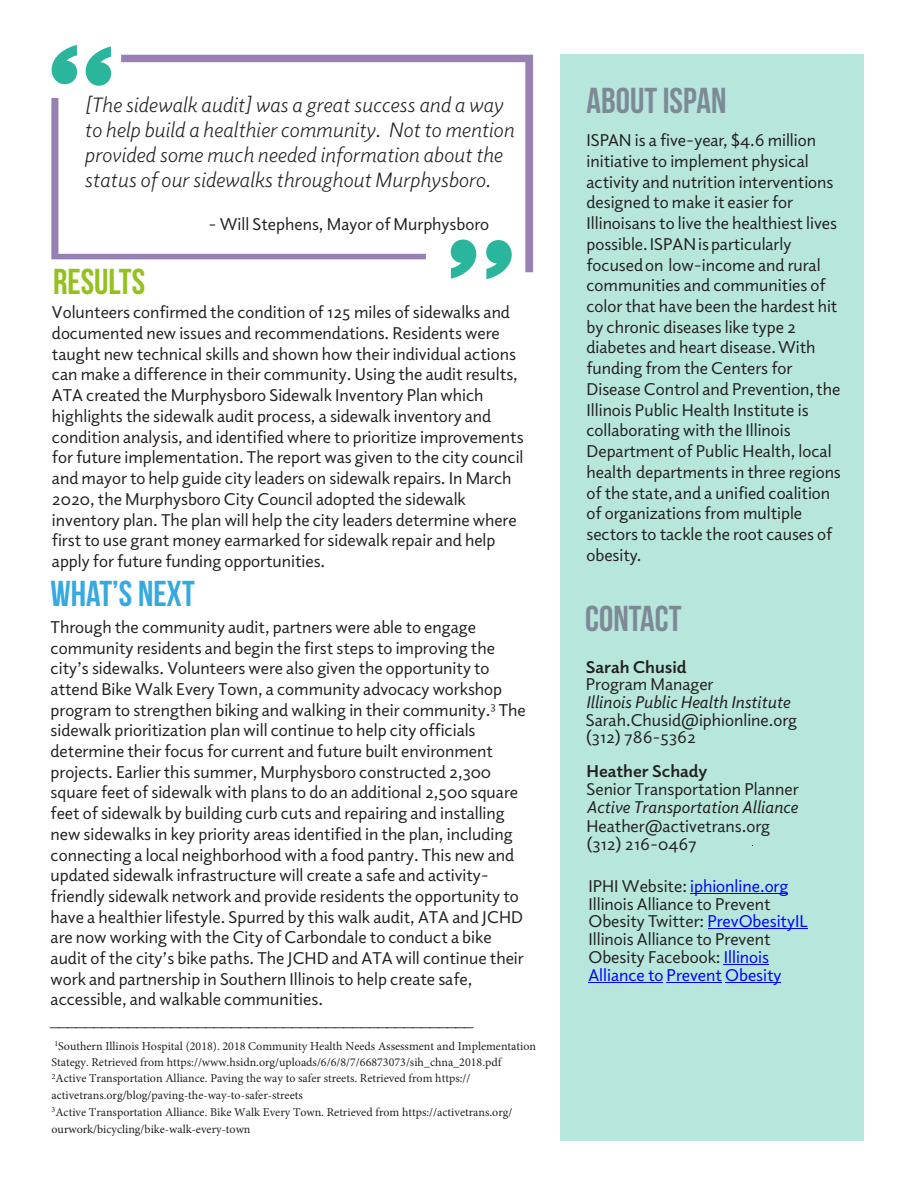
<style>
.page{position:relative;width:918px;height:1188px;background:#fff}
.page>*{position:absolute;margin:0;border:0;box-sizing:border-box;transform-origin:0 0}
.t1{font:36px "Bebas Neue";color:#7d8a96}
.t2{font:36px "Bebas Neue";color:#36a9e1}
.t3{font:36px "Bebas Neue";color:#95c11f}
.t4{font:italic 21px/24.9px "Elido";color:#231f20}
.t5{font:17.25px/20.7px "Elido";color:#231f20}
.t6{font:12px/16.6px "Minion Pro";color:#231f20}
.s1{font-weight:700}
.s2{font-style:italic}
.s3{color:#00f}
</style>
<div class="page">
<div style="left:560px;top:54px;width:304px;height:1086px;background:#b7e6dd"></div>
<hr style="left:667px;top:982px;width:55px;height:1px;background:#00f">
<hr style="left:726px;top:982px;width:55px;height:1px;background:#00f">
<hr style="left:589px;top:982px;width:74px;height:1px;background:#00f">
<hr style="left:724px;top:964px;width:45px;height:1px;background:#00f">
<hr style="left:708px;top:929px;width:100px;height:1px;background:#00f">
<hr style="left:691px;top:893px;width:97px;height:1px;background:#00f">
<svg style="left:52px;top:45px;width:25px;height:39px"></svg>
<svg style="left:86px;top:47px;width:25px;height:39px"></svg>
<svg style="left:51px;top:98px;width:62px;height:162px"></svg>
<svg style="left:113px;top:54px;width:421px;height:226px"></svg>
<p class="t4" style="left:84px;top:92px;width:431px">[The sidewalk audit] was a great success and a way to help build a healthier community. Not to mention provided some much needed information about the status of our sidewalks throughout Murphysboro.</p>
<p class="t5" style="left:209px;top:213px;width:282px">- Will Stephens, Mayor of Murphysboro</p>
<p class="t3" style="left:53px;top:262px;width:94px">RESULTS</p>
<p class="t5" style="left:52px;top:301px;width:473px">Volunteers confirmed the condition of 125 miles of sidewalks and documented new issues and recommendations. Residents were taught new technical skills and shown how their individual actions can make a difference in their community. Using the audit results, ATA created the Murphysboro Sidewalk Inventory Plan which highlights the sidewalk audit process, a sidewalk inventory and condition analysis, and identified where to prioritize improvements for future implementation. The report was given to the city council and mayor to help guide city leaders on sidewalk repairs. In March 2020, the Murphysboro City Council adopted the sidewalk inventory plan. The plan will help the city leaders determine where first to use grant money earmarked for sidewalk repair and help apply for future funding opportunities.</p>
<p class="t2" style="left:51px;top:574px;width:146px">WHAT’S NEXT</p>
<p class="t5" style="left:51px;top:616px;width:477px">Through the community audit, partners were able to engage community residents and begin the first steps to improving the city’s sidewalks. Volunteers were also given the opportunity to attend Bike Walk Every Town, a community advocacy workshop program to strengthen biking and walking in their community.<sup>3</sup> The sidewalk prioritization plan will continue to help city officials determine their focus for current and future built environment projects. Earlier this summer, Murphysboro constructed 2,300 square feet of sidewalk with plans to do an additional 2,500 square feet of sidewalk by building curb cuts and repairing and installing new sidewalks in key priority areas identified in the plan, including connecting a local neighborhood with a food pantry. This new and updated sidewalk infrastructure will create a safe and activity&shy;friendly sidewalk network and provide residents the opportunity to have a healthier lifestyle. Spurred by this walk audit, ATA and JCHD are now working with the City of Carbondale to conduct a bike audit of the city’s bike paths. The JCHD and ATA will continue their work and partnership in Southern Illinois to help create safe, accessible, and walkable communities. _________________________________________________</p>
<p class="t6" style="left:52px;top:1038px;width:486px"><sup>1</sup>Southern Illinois Hospital (2018). 2018 Community Health Needs Assessment and Implementation Stategy. Retrieved from https://www.hsidn.org/uploads/6/6/8/7/66873073/sih_chna_2018.pdf <sup>2</sup>Active Transportation Alliance. Paving the way to safer streets. Retrieved from https:// activetrans.org/blog/paving-the-way-to-safer-streets<br><sup>3</sup>Active Transportation Alliance. Bike Walk Every Town. Retrieved from https://activetrans.org/ ourwork/bicycling/bike-walk-every-town</p>
<p class="t1" style="left:586px;top:80px;width:142px">ABOUT ISPAN</p>
<p class="t5" style="left:586px;top:129px;width:256px">ISPAN is a five-year, $4.6 million initiative to implement physical activity and nutrition interventions designed to make it easier for Illinoisans to live the healthiest lives possible. ISPAN is particularly focused on low-income and rural communities and communities of color that have been the hardest hit by chronic diseases like type 2 diabetes and heart disease. With funding from the Centers for Disease Control and Prevention, the Illinois Public Health Institute is collaborating with the Illinois Department of Public Health, local health departments in three regions of the state, and a unified coalition of organizations from multiple sectors to tackle the root causes of obesity.</p>
<p class="t1" style="left:585px;top:599px;width:98px">CONTACT</p>
<p class="t5" style="left:586px;top:657px;width:213px;line-height:17.7px"><span class="s1">Sarah Chusid<br></span>Program Manager<br><span class="s2">Illinois Public Health Institute<br></span>Sarah.Chusid@iphionline.org (312) 786-5362</p>
<p class="t5" style="left:586px;top:761px;width:214px;line-height:18.1px"><span class="s1">Heather Schady<br></span>Senior Transportation Planner<br><span class="s2">Active Transportation Alliance<br></span>Heather@activetrans.org (312) 216-0467</p>
<p class="t5" style="left:588px;top:876px;width:221px;line-height:17.7px">IPHI Website: <span class="s3">iphionline.org<br></span>Illinois Alliance to Prevent<br>Obesity Twitter: <span class="s3">PrevObesityIL<br></span>Illinois Alliance to Prevent<br>Obesity Facebook: <span class="s3">Illinois<br>Alliance to Prevent Obesity</span></p>
</div>
